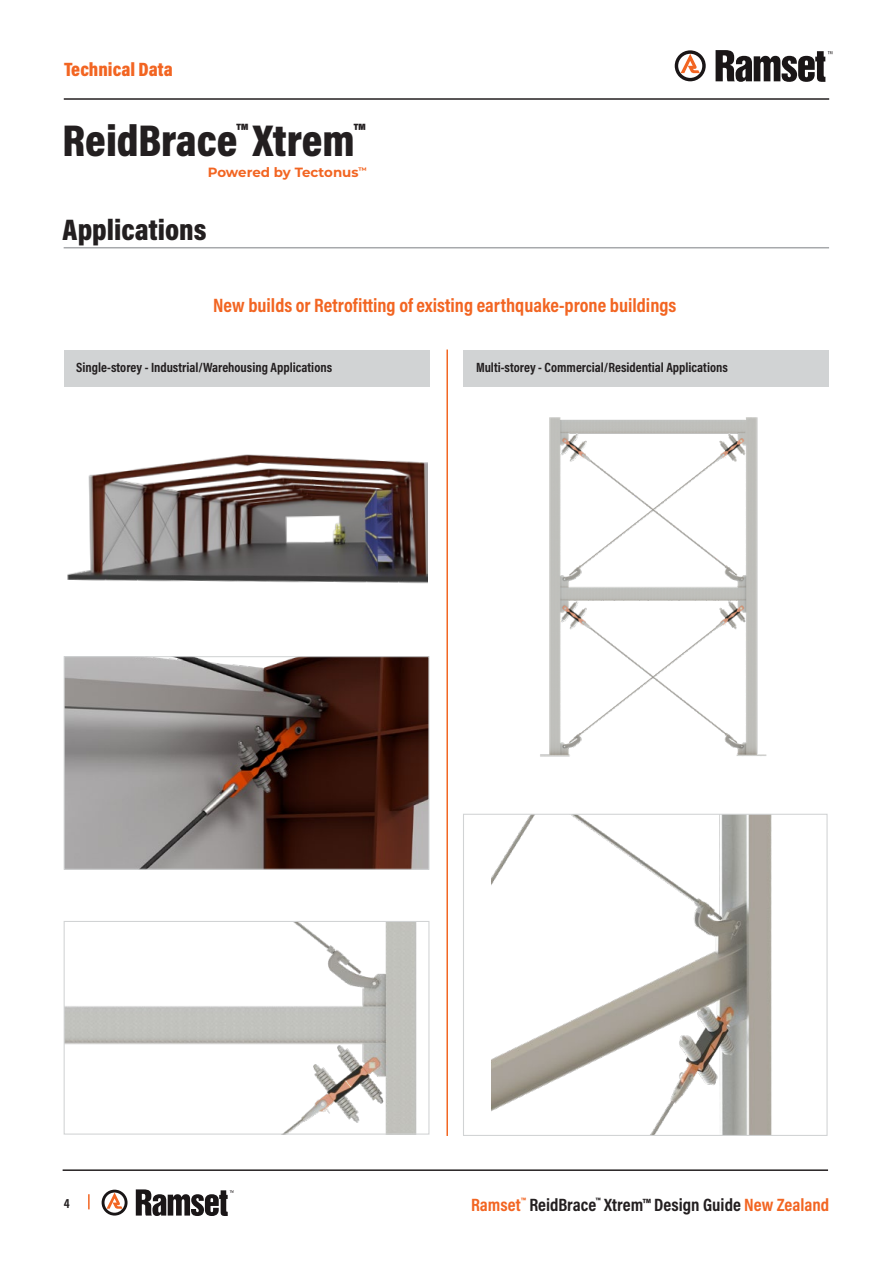
<style>
.page{position:relative;width:893px;height:1263px;background:#fff}
.page>*{position:absolute;margin:0;border:0;box-sizing:border-box;transform-origin:0 0}
.t1{font:900 45px "Acumin Pro Cond";color:#231f20}
.t2{font:900 30px "Acumin Pro Cond";color:#231f20}
.t3{font:700 19.5px "Acumin Pro Cond";color:#f26522}
.t4{font:900 19.5px "Acumin Pro Cond";color:#f26522}
.t5{font:700 18px "Acumin Pro Cond";color:#231f20}
.t6{font:700 13.5px "Acumin Pro Cond";color:#231f20}
.t7{font:700 13.35px "Montserrat";letter-spacing:-.005em;color:#f26522}
.s1{color:#f26522}
</style>
<div class="page">
<hr style="left:446px;top:349px;width:2px;height:787px;background:#f26723">
<hr style="left:63px;top:1169px;width:765px;height:2px;background:#231f20">
<hr style="left:64px;top:98px;width:765px;height:2px;background:#231f20">
<hr style="left:64px;top:247px;width:765px;height:1px;background:#a7a9ac">
<svg style="left:88px;top:1194px;width:2px;height:15px"></svg>
<svg style="left:102px;top:1190px;width:26px;height:25px"></svg>
<svg style="left:136px;top:1189px;width:97px;height:27px"></svg>
<svg style="left:675px;top:50px;width:31px;height:31px"></svg>
<svg style="left:716px;top:50px;width:116px;height:32px"></svg>
<img style="left:66px;top:658px;width:361px;height:210px">
<div style="left:64px;top:656px;width:365px;height:214px;border:1px solid #d1d3d4"></div>
<img style="left:66px;top:923px;width:351px;height:209px">
<div style="left:64px;top:921px;width:365px;height:213px;border:1px solid #d1d3d4"></div>
<img style="left:491px;top:816px;width:281px;height:318px">
<div style="left:463px;top:814px;width:365px;height:322px;border:1px solid #d1d3d4"></div>
<img style="left:67px;top:454px;width:360px;height:130px">
<div style="left:64px;top:350px;width:365px;height:37px;background:#d1d3d4"></div>
<div style="left:463px;top:350px;width:366px;height:37px;background:#d1d3d4"></div>
<img style="left:540px;top:417px;width:227px;height:340px">
<h3 class="t4" style="left:64px;top:57px;width:110px">Technical Data</h3>
<h1 class="t1" style="left:63px;top:111px;width:304px">ReidBrace<sup>™</sup> Xtrem<sup>™</sup></h1>
<p class="t7" style="left:208px;top:163px;width:160px">Powered by Tectonus<sup>™</sup></p>
<h2 class="t2" style="left:63px;top:210px;width:145px">Applications</h2>
<h3 class="t3" style="left:213px;top:293px;width:465px">New builds or Retrofitting of existing earthquake-prone buildings</h3>
<p class="t6" style="left:76px;top:358px;width:257px">Single-storey - Industrial/Warehousing Applications</p>
<p class="t6" style="left:476px;top:358px;width:253px">Multi-storey - Commercial/Residential Applications</p>
<p class="t6" style="left:64px;top:1194px;width:7px">4</p>
<h3 class="t5" style="left:471px;top:1193px;width:360px"><span class="s1">Ramset</span><sup>™</sup> ReidBrace<sup>™</sup> Xtrem™ Design Guide <span class="s1">New Zealand</span></h3>
</div>
